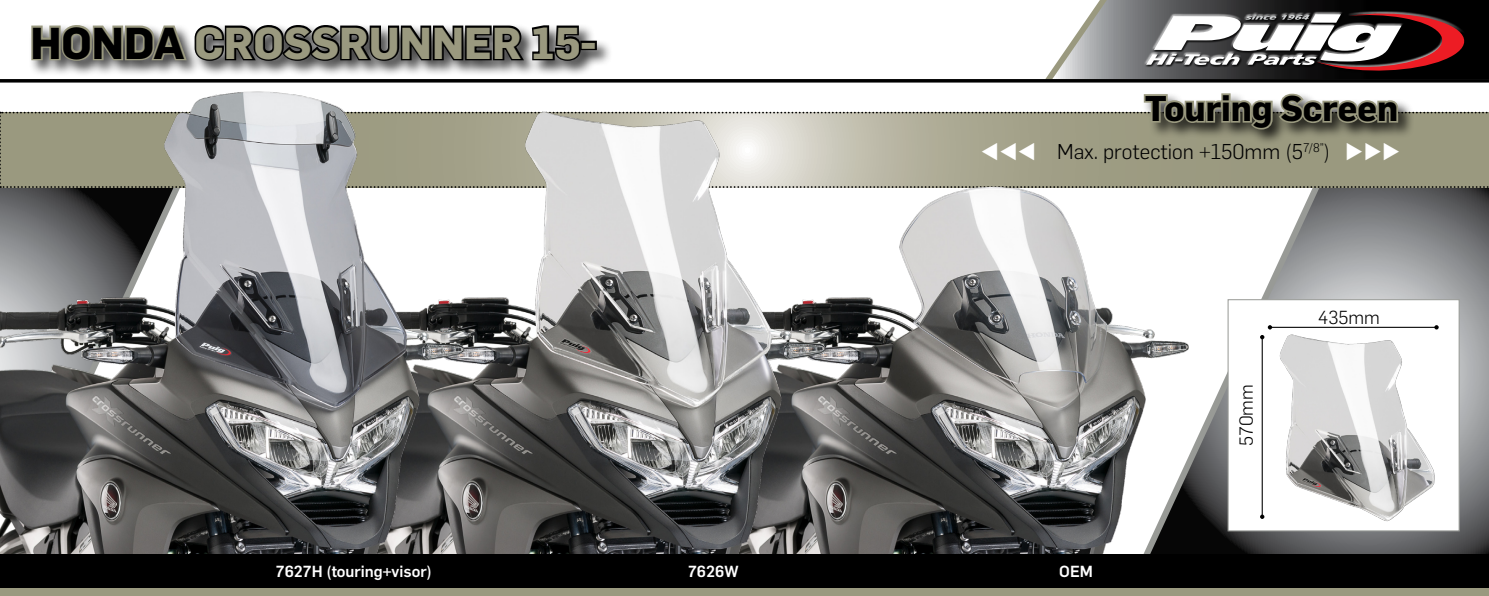
<style>
.page{position:relative;width:1489px;height:596px;background:#fff}
.page>*{position:absolute;margin:0;border:0;box-sizing:border-box;transform-origin:0 0}
.t1{font:700 43.75px "Flama";color:#9a997f}
.t2{font:700 35px "Flama";color:#000}
.t3{font:300 21px "Flama";color:#000}
.t4{font:300 18.55px "Flama";color:#000}
.t5{font:500 15.75px "Flama";color:#fff}
.s1{color:#000}
.s2{color:#fff}
</style>
<div class="page">
<svg style="left:1193px;top:188px;width:295px;height:366px"></svg>
<img style="left:829px;top:82px;width:364px;height:472px">
<img style="left:468px;top:82px;width:361px;height:472px">
<img style="left:0;top:82px;width:468px;height:472px">
<div style="left:0;top:562px;width:1488px;height:33px;background:#9a997f"></div>
<svg style="left:1045px;top:0;width:443px;height:79px"></svg>
<div style="left:28px;top:22px;width:721px;height:99px;background:#000;opacity:.75"></div>
<svg style="left:30px;top:23px;width:552px;height:40px;background:#686865"></svg>
<div style="left:580px;top:41px;width:17px;height:9px;border:4px solid #000"></div>
<svg style="left:0;top:91px;width:1489px;height:97px"></svg>
<hr style="left:0;top:79px;width:1488px;height:3px;background:#000">
<div style="left:0;top:554px;width:1488px;height:34px;background:#000"></div>
<div style="left:1227px;top:299px;width:232px;height:232px;background:#fff;border:1px solid #989a96"></div>
<hr style="left:1269px;top:326px;width:167px;height:1px;background:#000">
<svg style="left:1267px;top:325px;width:4px;height:4px"></svg>
<img style="left:1271px;top:327px;width:168px;height:195px">
<hr style="left:1261px;top:337px;width:1px;height:179px;background:#000">
<svg style="left:1260px;top:335px;width:4px;height:4px"></svg>
<svg style="left:1260px;top:514px;width:4px;height:4px"></svg>
<p class="t1" style="left:30px;top:11px;width:567px"><span class="s1">HONDA</span> CROSSRUNNER 15-</p>
<p class="t2" style="left:1144px;top:83px;width:255px">Touring Screen</p>
<p class="t3" style="left:980px;top:138px;width:421px"><span class="s2">▼▼▼</span> Max. protection +150mm (5<sup>7/8”</sup>) <span class="s2">◆◆◆</span></p>
<p class="t4" style="left:1233px;top:445px;width:63px;rotate:-90deg">570mm</p>
<p class="t4" style="left:1317px;top:304px;width:63px">435mm</p>
<p class="t5" style="left:276px;top:560px;width:157px">7627H (touring+visor)</p>
<p class="t5" style="left:688px;top:560px;width:52px">7626W</p>
<p class="t5" style="left:1059px;top:560px;width:35px">OEM</p>
</div>
